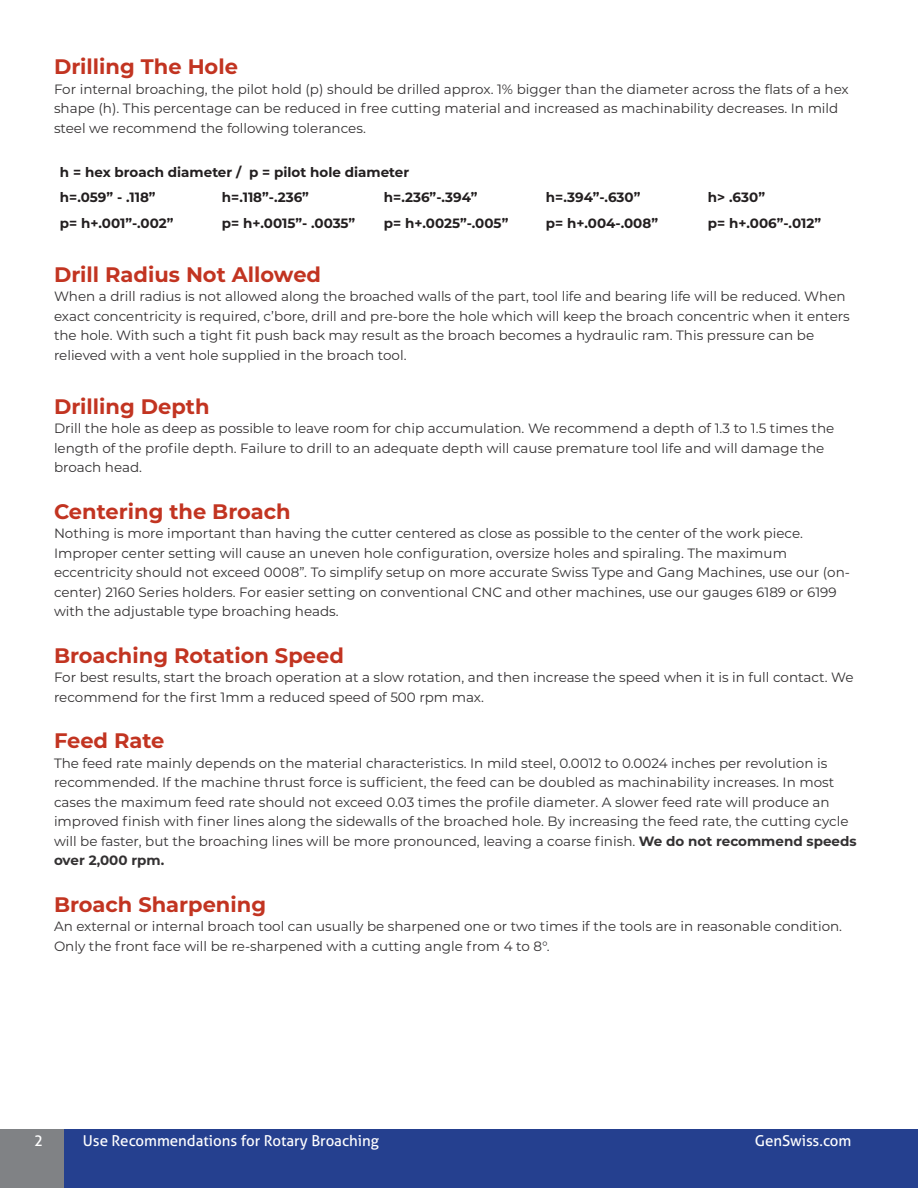
<style>
.page{position:relative;width:918px;height:1188px;background:#fff}
.page>*{position:absolute;margin:0;border:0;box-sizing:border-box;transform-origin:0 0}
.t1{font:700 21px "Montserrat";color:#c23421}
.t2{font:15px "Aller";color:#fff}
.t3{font:13.5px/19.5px "Montserrat";color:#333132}
.t4{font:700 13.5px/25px "Montserrat";color:#231f20}
.s1{font-weight:700}
</style>
<div class="page">
<div style="left:0;top:1130px;width:918px;height:58px;background:#25408f"></div>
<div style="left:0;top:1130px;width:64px;height:58px;background:#808285"></div>
<h1 class="t1" style="left:54px;top:52px;width:185px">Drilling The Hole</h1>
<p class="t3" style="left:54px;top:79px;width:796px">For internal broaching, the pilot hold (p) should be drilled approx. 1% bigger than the diameter across the flats of a hex shape (h). This percentage can be reduced in free cutting material and increased as machinability decreases. In mild steel we recommend the following tolerances.</p>
<p class="t4" style="left:60px;top:159px;width:351px">h = hex broach diameter / p = pilot hole diameter h=.059” - .118”</p>
<p class="t4" style="left:222px;top:184px;width:89px">h=.118”-.236”</p>
<p class="t4" style="left:384px;top:184px;width:95px">h=.236”-.394”</p>
<p class="t4" style="left:546px;top:184px;width:96px">h=.394”-.630”</p>
<p class="t4" style="left:708px;top:184px;width:59px">h&gt; .630”</p>
<p class="t4" style="left:60px;top:210px;width:115px">p= h+.001”-.002”</p>
<p class="t4" style="left:222px;top:210px;width:135px">p= h+.0015”- .0035”</p>
<p class="t4" style="left:384px;top:210px;width:126px">p= h+.0025”-.005”</p>
<p class="t4" style="left:546px;top:210px;width:114px">p= h+.004-.008”</p>
<p class="t4" style="left:708px;top:210px;width:115px">p= h+.006”-.012”</p>
<h1 class="t1" style="left:54px;top:259px;width:269px">Drill Radius Not Allowed</h1>
<p class="t3" style="left:54px;top:286px;width:797px">When a drill radius is not allowed along the broached walls of the part, tool life and bearing life will be reduced. When exact concentricity is required, c’bore, drill and pre-bore the hole which will keep the broach concentric when it enters the hole. With such a tight fit push back may result as the broach becomes a hydraulic ram. This pressure can be relieved with a vent hole supplied in the broach tool.</p>
<h1 class="t1" style="left:54px;top:391px;width:157px">Drilling Depth</h1>
<p class="t3" style="left:54px;top:418px;width:782px">Drill the hole as deep as possible to leave room for chip accumulation. We recommend a depth of 1.3 to 1.5 times the length of the profile depth. Failure to drill to an adequate depth will cause premature tool life and will damage the broach head.</p>
<h1 class="t1" style="left:54px;top:496px;width:238px">Centering the Broach</h1>
<p class="t3" style="left:54px;top:523px;width:798px">Nothing is more important than having the cutter centered as close as possible to the center of the work piece.<br>Improper center setting will cause an uneven hole configuration, oversize holes and spiraling. The maximum eccentricity should not exceed 0008”. To simplify setup on more accurate Swiss Type and Gang Machines, use our (on&shy;center) 2160 Series holders. For easier setting on conventional CNC and other machines, use our gauges 6189 or 6199 with the adjustable type broaching heads.</p>
<h1 class="t1" style="left:54px;top:640px;width:291px">Broaching Rotation Speed</h1>
<p class="t3" style="left:54px;top:667px;width:801px">For best results, start the broach operation at a slow rotation, and then increase the speed when it is in full contact. We recommend for the first 1mm a reduced speed of 500 rpm max.</p>
<h1 class="t1" style="left:54px;top:725px;width:112px">Feed Rate</h1>
<p class="t3" style="left:54px;top:753px;width:804px">The feed rate mainly depends on the material characteristics. In mild steel, 0.0012 to 0.0024 inches per revolution is recommended. If the machine thrust force is sufficient, the feed can be doubled as machinability increases. In most cases the maximum feed rate should not exceed 0.03 times the profile diameter. A slower feed rate will produce an improved finish with finer lines along the sidewalls of the broached hole. By increasing the feed rate, the cutting cycle will be faster, but the broaching lines will be more pronounced, leaving a coarse finish. <span class="s1">We do not recommend speeds over 2,000 rpm.</span></p>
<h1 class="t1" style="left:54px;top:889px;width:214px">Broach Sharpening</h1>
<p class="t3" style="left:54px;top:916px;width:790px">An external or internal broach tool can usually be sharpened one or two times if the tools are in reasonable condition.<br>Only the front face will be re-sharpened with a cutting angle from 4 to 8°.</p>
<p class="t2" style="left:34px;top:1132px;width:10px">2</p>
<p class="t2" style="left:83px;top:1132px;width:298px">Use Recommendations for Rotary Broaching</p>
<p class="t2" style="left:755px;top:1132px;width:98px">GenSwiss.com</p>
</div>
